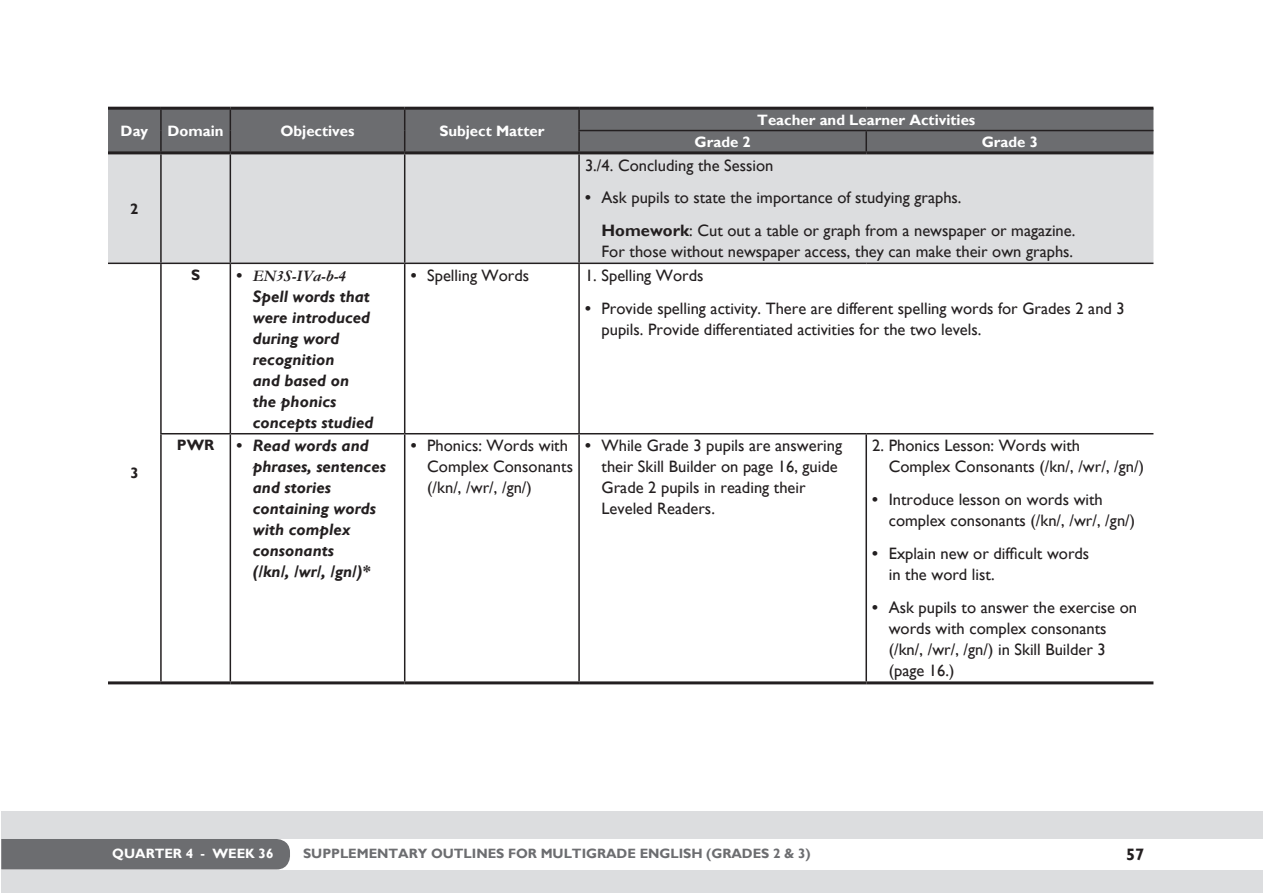
<style>
.page{position:relative;width:1263px;height:893px;background:#fff}
.page>*{position:absolute;margin:0;border:0;box-sizing:border-box;transform-origin:0 0}
.t1{font:16.5px/21px "Gill Sans";color:#231f20}
.t2{font:italic 700 16.5px/21px "Gill Sans";color:#231f20}
.t3{font:italic 700 16.5px "Garamond";color:#231f20}
.t4{font:700 16.5px "Gill Sans";color:#231f20}
.t5{font:700 15px "Gill Sans";color:#fff}
.t6{font:700 15px "Gill Sans";color:#231f20}
.t7{font:700 13.5px "Gill Sans";letter-spacing:-.005em;color:#6c6d70}
.t8{font:700 13.5px "Gill Sans";letter-spacing:-.005em;color:#fff}
.s1{font-weight:700}
.s2{font-family:"Gill Sans";font-style:normal}
.s3{font-style:normal}
</style>
<div class="page">
<div style="left:1px;top:812px;width:1262px;height:81px;background:#dcdddf"></div>
<div style="left:2px;top:839px;width:1261px;height:30px;background:#fff"></div>
<div style="left:1px;top:839px;width:289px;height:30px;background:#6c6d70"></div>
<div style="left:108px;top:110px;width:1045px;height:41px;background:#6c6d70"></div>
<div style="left:108px;top:154px;width:1045px;height:109px;background:#dcdddf"></div>
<hr style="left:160px;top:154px;width:2px;height:109px;background:#231f20">
<hr style="left:230px;top:154px;width:1px;height:109px;background:#231f20">
<hr style="left:404px;top:154px;width:1px;height:109px;background:#231f20">
<hr style="left:578px;top:154px;width:2px;height:109px;background:#231f20">
<hr style="left:161px;top:263px;width:69px;height:1px;background:#231f20">
<hr style="left:160px;top:264px;width:2px;height:169px;background:#231f20">
<hr style="left:230px;top:263px;width:175px;height:1px;background:#231f20">
<hr style="left:230px;top:264px;width:1px;height:169px;background:#231f20">
<hr style="left:405px;top:263px;width:174px;height:1px;background:#231f20">
<hr style="left:404px;top:264px;width:1px;height:169px;background:#231f20">
<hr style="left:578px;top:264px;width:2px;height:169px;background:#231f20">
<hr style="left:160px;top:433px;width:70px;height:1px;background:#231f20">
<hr style="left:160px;top:434px;width:2px;height:247px;background:#231f20">
<hr style="left:230px;top:433px;width:175px;height:1px;background:#231f20">
<hr style="left:230px;top:434px;width:1px;height:247px;background:#231f20">
<hr style="left:405px;top:433px;width:174px;height:1px;background:#231f20">
<hr style="left:404px;top:434px;width:1px;height:247px;background:#231f20">
<hr style="left:578px;top:434px;width:2px;height:247px;background:#231f20">
<hr style="left:865px;top:434px;width:2px;height:247px;background:#231f20">
<hr style="left:160px;top:110px;width:2px;height:21px;background:#231f20">
<hr style="left:160px;top:131px;width:2px;height:20px;background:#231f20">
<svg style="left:230px;top:110px;width:1px;height:41px"></svg>
<svg style="left:404px;top:110px;width:1px;height:41px"></svg>
<hr style="left:108px;top:107px;width:53px;height:3px;background:#231f20">
<hr style="left:161px;top:107px;width:69px;height:3px;background:#231f20">
<hr style="left:230px;top:107px;width:175px;height:3px;background:#231f20">
<hr style="left:405px;top:107px;width:174px;height:3px;background:#231f20">
<hr style="left:579px;top:107px;width:287px;height:3px;background:#231f20">
<hr style="left:866px;top:107px;width:287px;height:3px;background:#231f20">
<hr style="left:108px;top:151px;width:53px;height:3px;background:#231f20">
<hr style="left:161px;top:151px;width:69px;height:3px;background:#231f20">
<hr style="left:230px;top:151px;width:175px;height:3px;background:#231f20">
<hr style="left:405px;top:151px;width:174px;height:3px;background:#231f20">
<hr style="left:579px;top:151px;width:287px;height:3px;background:#231f20">
<hr style="left:866px;top:151px;width:287px;height:3px;background:#231f20">
<hr style="left:578px;top:110px;width:2px;height:20px;background:#231f20">
<hr style="left:578px;top:131px;width:2px;height:20px;background:#231f20">
<hr style="left:865px;top:131px;width:2px;height:20px;background:#231f20">
<hr style="left:578px;top:130px;width:288px;height:1px;background:#231f20">
<hr style="left:866px;top:130px;width:287px;height:1px;background:#231f20">
<hr style="left:108px;top:263px;width:53px;height:1px;background:#231f20">
<hr style="left:579px;top:263px;width:287px;height:1px;background:#231f20">
<hr style="left:866px;top:263px;width:287px;height:1px;background:#231f20">
<hr style="left:579px;top:433px;width:287px;height:1px;background:#231f20">
<hr style="left:866px;top:433px;width:287px;height:1px;background:#231f20">
<hr style="left:108px;top:681px;width:53px;height:3px;background:#231f20">
<hr style="left:161px;top:681px;width:69px;height:3px;background:#231f20">
<hr style="left:230px;top:681px;width:175px;height:3px;background:#231f20">
<hr style="left:405px;top:681px;width:174px;height:3px;background:#231f20">
<hr style="left:579px;top:681px;width:287px;height:3px;background:#231f20">
<hr style="left:866px;top:681px;width:287px;height:3px;background:#231f20">
<p class="t5" style="left:121px;top:122px;width:29px">Day</p>
<p class="t5" style="left:168px;top:122px;width:58px">Domain</p>
<p class="t5" style="left:280px;top:122px;width:76px">Objectives</p>
<p class="t5" style="left:439px;top:122px;width:107px">Subject Matter</p>
<p class="t6" style="left:130px;top:200px;width:10px">2</p>
<p class="t5" style="left:757px;top:110px;width:220px">Teacher and Learner Activities</p>
<p class="t5" style="left:694px;top:133px;width:58px">Grade 2</p>
<p class="t5" style="left:982px;top:133px;width:58px">Grade 3</p>
<p class="t1" style="left:585px;top:155px;width:190px">3./4. Concluding the Session</p>
<p class="t1" style="left:602px;top:182px;width:475px;line-height:33px;text-indent:-16px"><span class="s1">•</span> Ask pupils to state the importance of studying graphs.<br><span class="s1">Homework</span>: Cut out a table or graph from a newspaper or magazine.</p>
<p class="t1" style="left:602px;top:242px;width:473px">For those without newspaper access, they can make their own graphs.</p>
<p class="t6" style="left:130px;top:464px;width:10px">3</p>
<p class="t6" style="left:191px;top:266px;width:11px">S</p>
<p class="t3" style="left:236px;top:264px;width:111px"><span class="s2">•</span> EN3S-IVa-b-4</p>
<p class="t2" style="left:253px;top:286px;width:122px">Spell words that were introduced during word recognition<br>and based on the phonics concepts studied</p>
<p class="t1" style="left:411px;top:265px;width:120px"><span class="s1">•</span> Spelling Words</p>
<p class="t1" style="left:585px;top:265px;width:120px">1. Spelling Words</p>
<p class="t1" style="left:601px;top:298px;width:525px;text-indent:-16px"><span class="s1">•</span> Provide spelling activity. There are different spelling words for Grades 2 and 3 pupils. Provide differentiated activities for the two levels.</p>
<p class="t6" style="left:177px;top:436px;width:39px">PWR</p>
<p class="t2" style="left:253px;top:436px;width:135px;text-indent:-16px"><span class="s3">•</span> Read words and phrases, sentences and stories containing words with complex consonants<br>(/kn/, /wr/, /gn/)*</p>
<p class="t1" style="left:427px;top:435px;width:147px;text-indent:-16px"><span class="s1">•</span> Phonics: Words with<br>Complex Consonants (/kn/, /wr/, /gn/)</p>
<p class="t1" style="left:601px;top:435px;width:242px;text-indent:-16px"><span class="s1">•</span> While Grade 3 pupils are answering their Skill Builder on page 16, guide<br>Grade 2 pupils in reading their<br>Leveled Readers.</p>
<p class="t1" style="left:889px;top:435px;width:257px;text-indent:-16px">2. Phonics Lesson: Words with<br>Complex Consonants (/kn/, /wr/, /gn/)</p>
<p class="t1" style="left:889px;top:489px;width:248px;text-indent:-16px"><span class="s1">•</span> Introduce lesson on words with complex consonants (/kn/, /wr/, /gn/)</p>
<p class="t1" style="left:889px;top:543px;width:202px;text-indent:-16px"><span class="s1">•</span> Explain new or difficult words in the word list.</p>
<p class="t1" style="left:889px;top:597px;width:250px;text-indent:-16px"><span class="s1">•</span> Ask pupils to answer the exercise on words with complex consonants (/kn/, /wr/, /gn/) in Skill Builder 3 (page 16.)</p>
<p class="t8" style="left:112px;top:845px;width:163px">QUARTER 4 - WEEK 36</p>
<p class="t7" style="left:303px;top:845px;width:509px">SUPPLEMENTARY OUTLINES FOR MULTIGRADE ENGLISH (GRADES 2 &amp; 3)</p>
<p class="t4" style="left:1126px;top:844px;width:20px">57</p>
</div>
